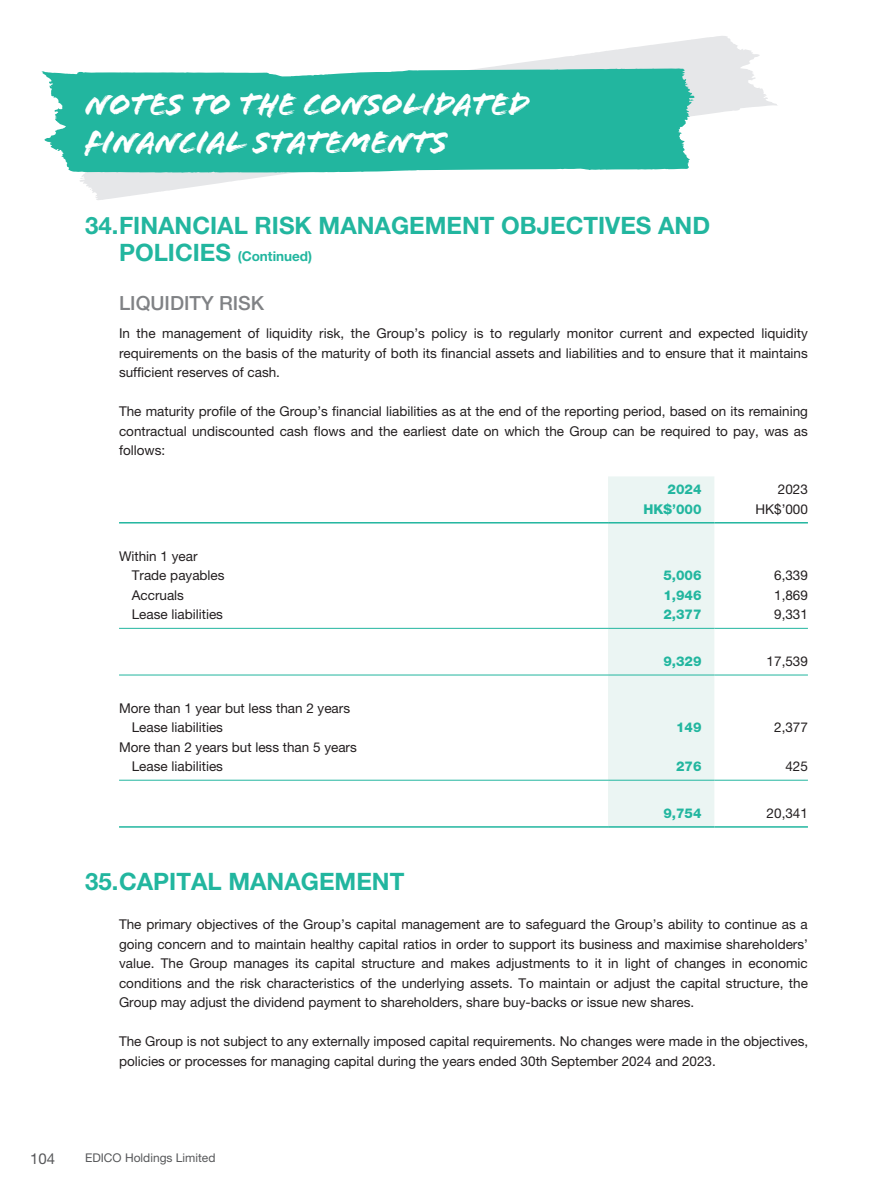
<style>
.page{position:relative;width:893px;height:1191px;background:#fff}
.page>*{position:absolute;margin:0;border:0;box-sizing:border-box;transform-origin:0 0}
.t1{font:33px/37.5px "Flood Std";letter-spacing:-.02em;color:#fff}
.t2{font:700 24px "Helvetica Neue LT Std";color:#22b69f}
.t3{font:500 19.5px "Helvetica Neue LT Std";color:#808285}
.t4{font:15px "Helvetica Neue LT Std";color:#57585a}
.t5{font:13.5px/19.5px "Helvetica Neue LT Std";color:#231f20}
.t6{font:800 13.5px "Helvetica Neue LT Std";color:#22b69f}
.t7{font:700 13.5px "Helvetica Neue LT Std";color:#22b69f}
.t8{font:12px "Helvetica Neue LT Std";color:#57585a}
.s1{font-size:24px}
</style>
<div class="page">
<svg style="left:80px;top:36px;width:697px;height:164px"></svg>
<svg style="left:42px;top:68px;width:653px;height:105px;background:#35bca7"></svg>
<div style="left:608px;top:476px;width:106px;height:350px;background:#ebf5f3"></div>
<hr style="left:119px;top:522px;width:489px;height:1px;background:#22b69f">
<hr style="left:608px;top:522px;width:106px;height:1px;background:#22b69f">
<hr style="left:714px;top:522px;width:94px;height:1px;background:#22b69f">
<hr style="left:119px;top:628px;width:489px;height:1px;background:#22b69f">
<hr style="left:608px;top:628px;width:106px;height:1px;background:#22b69f">
<hr style="left:714px;top:628px;width:94px;height:1px;background:#22b69f">
<hr style="left:119px;top:674px;width:489px;height:1px;background:#22b69f">
<hr style="left:608px;top:674px;width:106px;height:1px;background:#22b69f">
<hr style="left:714px;top:674px;width:94px;height:1px;background:#22b69f">
<hr style="left:119px;top:780px;width:489px;height:1px;background:#22b69f">
<hr style="left:608px;top:780px;width:106px;height:1px;background:#22b69f">
<hr style="left:714px;top:780px;width:94px;height:1px;background:#22b69f">
<hr style="left:119px;top:826px;width:489px;height:1px;background:#22b69f">
<hr style="left:608px;top:826px;width:106px;height:1px;background:#22b69f">
<hr style="left:714px;top:826px;width:94px;height:1px;background:#22b69f">
<h1 class="t1" style="left:85px;top:86px;width:446px">Notes to the Consolidated<br>Financial Statements</h1>
<h2 class="t2" style="left:85px;top:211px;width:627px">34. FINANCIAL RISK MANAGEMENT OBJECTIVES AND</h2>
<p class="t7" style="left:119px;top:248px;width:195px"><span class="s1">POLICIES</span> (Continued)</p>
<h3 class="t3" style="left:119px;top:291px;width:147px">LIQUIDITY RISK</h3>
<p class="t5" style="left:119px;top:323px;width:690px;text-align:justify">In the management of liquidity risk, the Group’s policy is to regularly monitor current and expected liquidity requirements on the basis of the maturity of both its financial assets and liabilities and to ensure that it maintains sufficient reserves of cash.</p>
<p class="t5" style="left:119px;top:401px;width:690px;text-align:justify">The maturity profile of the Group’s financial liabilities as at the end of the reporting period, based on its remaining contractual undiscounted cash flows and the earliest date on which the Group can be required to pay, was as follows:</p>
<p class="t6" style="left:668px;top:481px;width:36px">2024</p>
<p class="t5" style="left:778px;top:479px;width:32px">2023</p>
<p class="t6" style="left:644px;top:501px;width:60px">HK$’000</p>
<p class="t5" style="left:755px;top:499px;width:54px">HK$’000</p>
<p class="t5" style="left:132px;top:546px;width:94px;text-indent:-13px">Within 1 year<br>Trade payables</p>
<p class="t6" style="left:663px;top:567px;width:40px">5,006</p>
<p class="t5" style="left:774px;top:565px;width:35px">6,339</p>
<p class="t5" style="left:132px;top:585px;width:54px">Accruals</p>
<p class="t6" style="left:663px;top:587px;width:40px">1,946</p>
<p class="t5" style="left:774px;top:585px;width:35px">1,869</p>
<p class="t5" style="left:132px;top:604px;width:93px">Lease liabilities</p>
<p class="t6" style="left:663px;top:606px;width:40px">2,377</p>
<p class="t5" style="left:774px;top:604px;width:35px">9,331</p>
<p class="t6" style="left:663px;top:653px;width:40px">9,329</p>
<p class="t5" style="left:767px;top:651px;width:43px">17,539</p>
<p class="t5" style="left:132px;top:698px;width:220px;text-indent:-13px">More than 1 year but less than 2 years<br>Lease liabilities</p>
<p class="t6" style="left:676px;top:719px;width:27px">149</p>
<p class="t5" style="left:774px;top:717px;width:35px">2,377</p>
<p class="t5" style="left:132px;top:737px;width:227px;text-indent:-13px">More than 2 years but less than 5 years<br>Lease liabilities</p>
<p class="t6" style="left:676px;top:758px;width:27px">276</p>
<p class="t5" style="left:785px;top:756px;width:24px">425</p>
<p class="t6" style="left:663px;top:805px;width:40px">9,754</p>
<p class="t5" style="left:767px;top:803px;width:43px">20,341</p>
<h2 class="t2" style="left:85px;top:867px;width:321px">35. CAPITAL MANAGEMENT</h2>
<p class="t5" style="left:119px;top:914px;width:690px;text-align:justify">The primary objectives of the Group’s capital management are to safeguard the Group’s ability to continue as a going concern and to maintain healthy capital ratios in order to support its business and maximise shareholders’ value. The Group manages its capital structure and makes adjustments to it in light of changes in economic conditions and the risk characteristics of the underlying assets. To maintain or adjust the capital structure, the Group may adjust the dividend payment to shareholders, share buy-backs or issue new shares.</p>
<p class="t5" style="left:119px;top:1031px;width:691px">The Group is not subject to any externally imposed capital requirements. No changes were made in the objectives, policies or processes for managing capital during the years ended 30th September 2024 and 2023.</p>
<p class="t4" style="left:30px;top:1149px;width:27px">104</p>
<p class="t8" style="left:85px;top:1151px;width:132px">EDICO Holdings Limited</p>
</div>
